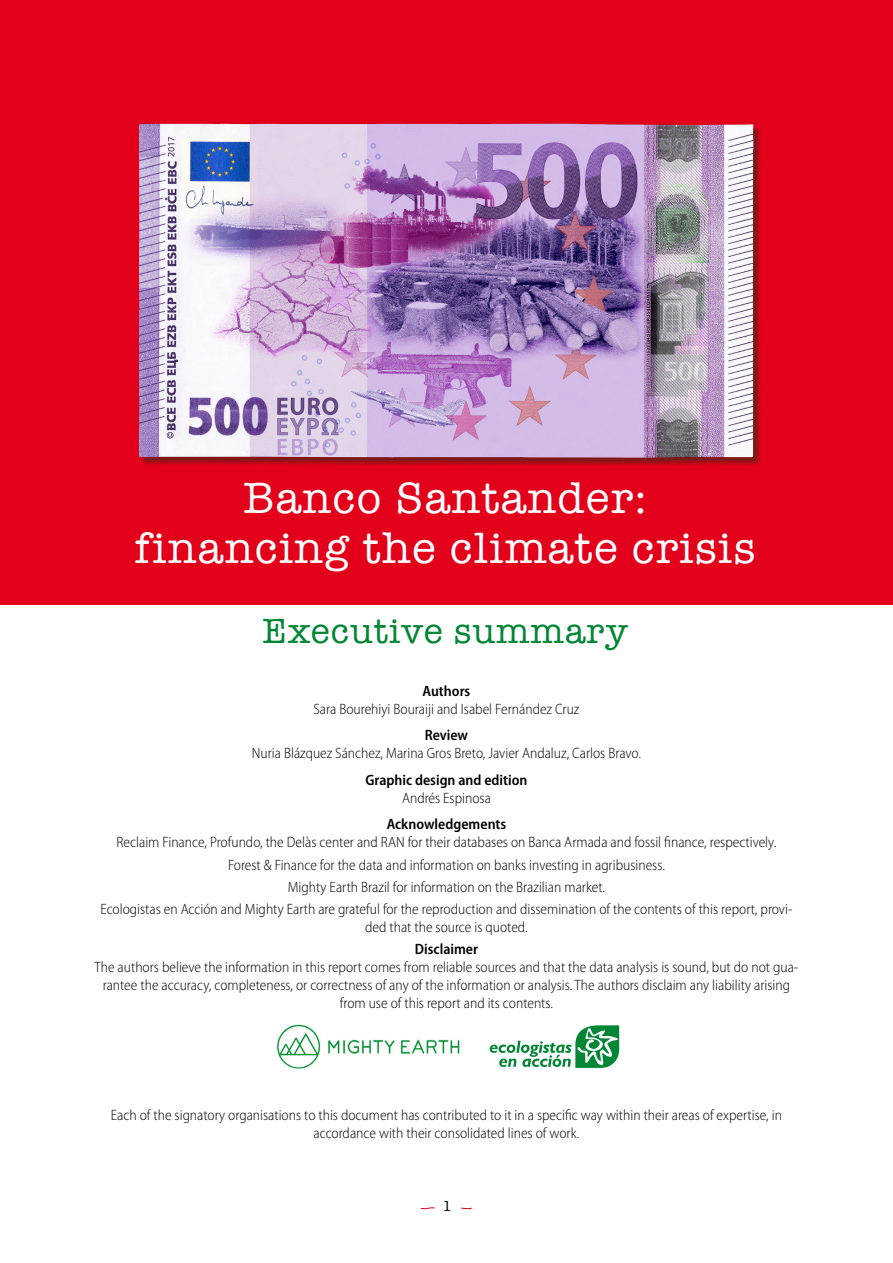
<style>
.page{position:relative;width:893px;height:1263px;background:#fff}
.page>*{position:absolute;margin:0;border:0;box-sizing:border-box;transform-origin:0 0}
.t1{font:45px/49.5px "American Typewriter";letter-spacing:.03em;color:#fff;text-align:center}
.t2{font:36px "American Typewriter";letter-spacing:.03em;color:#008634}
.t3{font:300 semi-condensed 15px/22.2px "Myriad Pro";color:#000;text-align:center}
.t4{font:600 semi-condensed 15px "Myriad Pro";color:#000}
.t5{font:15px "American Typewriter";color:#000}
</style>
<div class="page">
<svg style="left:420px;top:1207px;width:15px;height:2px"></svg>
<svg style="left:461px;top:1207px;width:11px;height:2px"></svg>
<div style="left:0;top:0;width:893px;height:605px;background:#e2001a"></div>
<img style="left:138px;top:123px;width:617px;height:342px">
<img style="left:277px;top:1024px;width:183px;height:45px">
<svg style="left:490px;top:1025px;width:129px;height:43px"></svg>
<h1 class="t1" style="left:134px;top:472px;width:623px">Banco Santander: financing the climate crisis</h1>
<h2 class="t2" style="left:262px;top:603px;width:367px">Executive summary</h2>
<p class="t4" style="left:423px;top:683px;width:49px">Authors</p>
<p class="t3" style="left:313px;top:698px;width:267px">Sara Bourehiyi Bouraiji and Isabel Fernández Cruz</p>
<p class="t4" style="left:425px;top:727px;width:45px">Review</p>
<p class="t3" style="left:252px;top:743px;width:391px">Nuria Blázquez Sánchez, Marina Gros Breto, Javier Andaluz, Carlos Bravo.</p>
<p class="t4" style="left:365px;top:772px;width:164px">Graphic design and edition</p>
<p class="t3" style="left:402px;top:787px;width:90px">Andrés Espinosa</p>
<p class="t4" style="left:387px;top:816px;width:121px">Acknowledgements</p>
<p class="t3" style="left:100px;top:832px;width:694px">Reclaim Finance, Profundo, the Delàs center and RAN for their databases on Banca Armada and fossil finance, respectively.<br>Forest &amp; Finance for the data and information on banks investing in agribusiness.<br>Mighty Earth Brazil for information on the Brazilian market.<br>Ecologistas en Acción and Mighty Earth are grateful for the reproduction and dissemination of the contents of this report, provi-</p>
<p class="t3" style="left:365px;top:916px;width:164px">ded that the source is quoted.</p>
<p class="t4" style="left:415px;top:941px;width:65px">Disclaimer</p>
<p class="t3" style="left:95px;top:959px;width:705px;line-height:18px">The authors believe the information in this report comes from reliable sources and that the data analysis is sound, but do not gua&shy;rantee the accuracy, completeness, or correctness of any of the information or analysis. The authors disclaim any liability arising from use of this report and its contents.</p>
<p class="t3" style="left:111px;top:1106px;width:673px;line-height:18px">Each of the signatory organisations to this document has contributed to it in a specific way within their areas of expertise, in accordance with their consolidated lines of work.</p>
<p class="t5" style="left:442px;top:1194px;width:11px">1</p>
</div>
